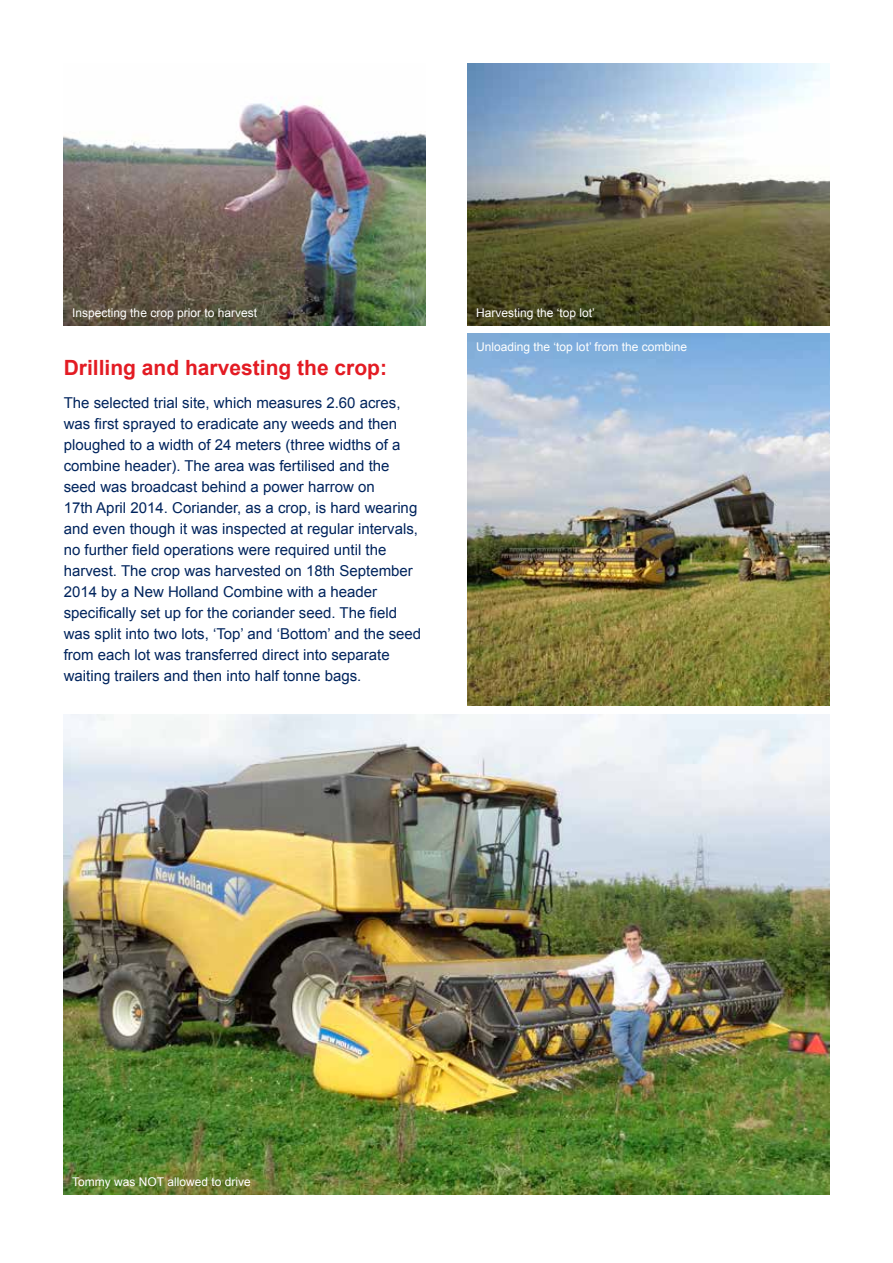
<style>
.page{position:relative;width:893px;height:1263px;background:#fff}
.page>*{position:absolute;margin:0;border:0;box-sizing:border-box;transform-origin:0 0}
.t1{font:700 21px "Arial";color:#e31b23}
.t2{font:15px/21px "Arial";color:#00245d}
.t3{font:12px "Arial";color:#fff}
</style>
<div class="page">
<img style="left:468px;top:334px;width:361px;height:372px">
<img style="left:64px;top:103px;width:361px;height:222px">
<img style="left:64px;top:714px;width:765px;height:481px">
<img style="left:468px;top:64px;width:361px;height:261px">
<p class="t3" style="left:72px;top:305px;width:186px">Inspecting the crop prior to harvest</p>
<h1 class="t1" style="left:64px;top:353px;width:325px">Drilling and harvesting the crop:</h1>
<p class="t2" style="left:64px;top:393px;width:359px">The selected trial site, which measures 2.60 acres, was first sprayed to eradicate any weeds and then ploughed to a width of 24 meters (three widths of a combine header). The area was fertilised and the seed was broadcast behind a power harrow on<br>17th April 2014. Coriander, as a crop, is hard wearing and even though it was inspected at regular intervals, no further field operations were required until the harvest. The crop was harvested on 18th September 2014 by a New Holland Combine with a header specifically set up for the coriander seed. The field was split into two lots, ‘Top’ and ‘Bottom’ and the seed from each lot was transferred direct into separate waiting trailers and then into half tonne bags.</p>
<p class="t3" style="left:476px;top:305px;width:120px">Harvesting the ‘top lot’</p>
<p class="t3" style="left:476px;top:339px;width:213px">Unloading the ‘top lot’ from the combine</p>
<p class="t3" style="left:72px;top:1174px;width:180px">Tommy was NOT allowed to drive</p>
</div>
